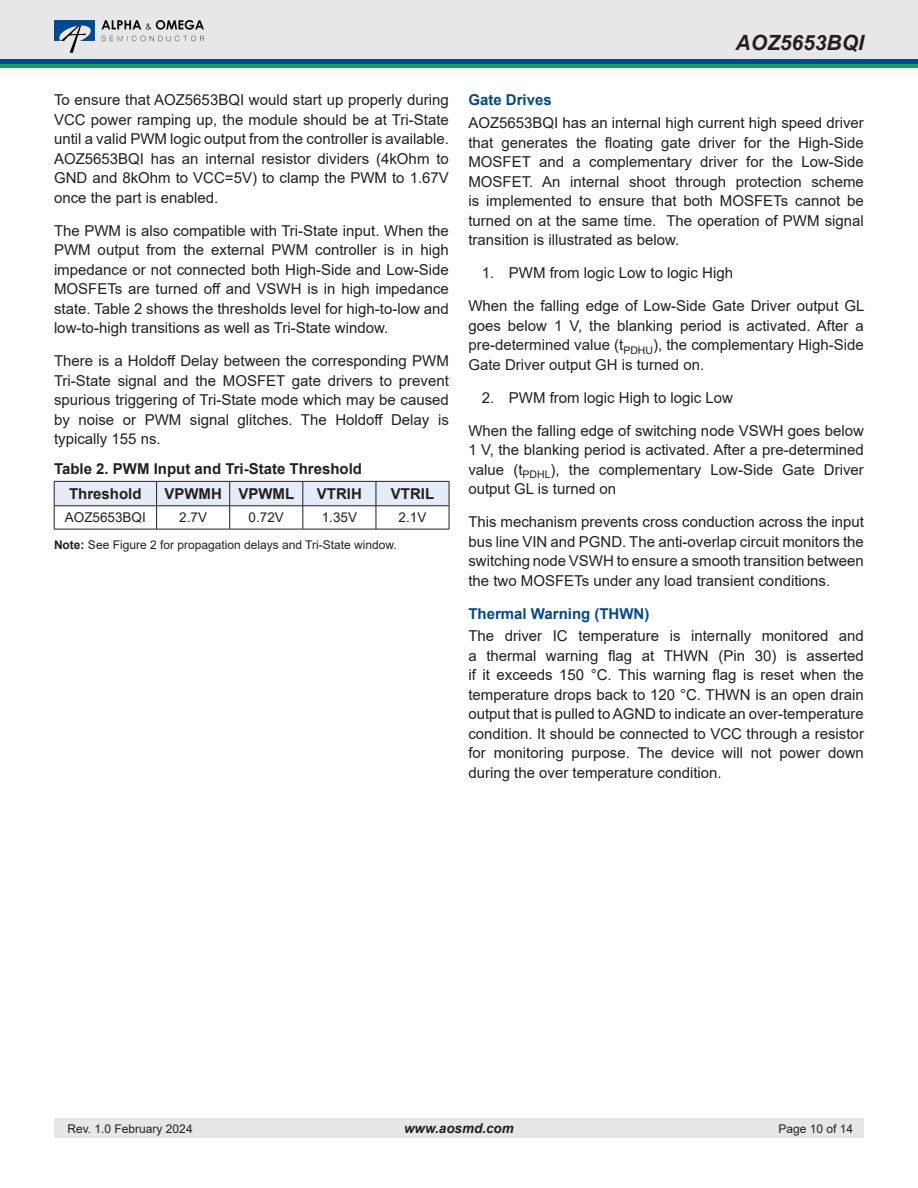
<style>
.page{position:relative;width:918px;height:1188px;background:#fff}
.page>*{position:absolute;margin:0;border:0;box-sizing:border-box;transform-origin:0 0}
.t1{font:italic 700 21px "Arial";color:#231f20}
.Body_text{font:15px/19.5px "Arial";color:#231f20;text-align:justify}
.Table_Title{font:700 15px "Arial";color:#231f20}
.Subheadting{font:700 15px "Arial";color:#014990}
.Table_header_9pt-B{font:700 15px "Arial";color:#231f20}
.Table_text_9pt{font:13.5px "Arial";color:#231f20}
.t2{font:italic 700 13.5px "Arial";color:#231f20}
.Notes{font:12px "Arial";color:#231f20}
.s1{font-weight:700}
</style>
<div class="page">
<div style="left:54px;top:1119px;width:810px;height:19px;background:#e6e7e9"></div>
<div style="left:0;top:0;width:918px;height:61px;background:#e7e7e7"></div>
<svg style="left:102px;top:20px;width:102px;height:10px"></svg>
<svg style="left:54px;top:20px;width:41px;height:33px"></svg>
<svg style="left:102px;top:36px;width:102px;height:5px"></svg>
<div style="left:0;top:59px;width:918px;height:5px;background:#014990"></div>
<hr style="left:0;top:64px;width:918px;height:4px;background:#1da252">
<svg style="left:54px;top:481px;width:396px;height:48px"></svg>
<hr style="left:54px;top:529px;width:103px;height:1px;background:#231f20">
<hr style="left:157px;top:529px;width:73px;height:1px;background:#231f20">
<hr style="left:230px;top:529px;width:73px;height:1px;background:#231f20">
<hr style="left:303px;top:529px;width:73px;height:1px;background:#231f20">
<hr style="left:376px;top:529px;width:73px;height:1px;background:#231f20">
<p class="Body_text" style="left:54px;top:90px;width:396px">To ensure that AOZ5653BQI would start up properly during VCC power ramping up, the module should be at Tri-State until a valid PWM logic output from the controller is available.<br>AOZ5653BQI has an internal resistor dividers (4kOhm to GND and 8kOhm to VCC=5V) to clamp the PWM to 1.67V once the part is enabled.</p>
<p class="Body_text" style="left:54px;top:221px;width:396px">The PWM is also compatible with Tri-State input. When the PWM output from the external PWM controller is in high impedance or not connected both High-Side and Low-Side MOSFETs are turned off and VSWH is in high impedance state. Table 2 shows the thresholds level for high-to-low and low-to-high transitions as well as Tri-State window.</p>
<p class="Body_text" style="left:54px;top:351px;width:396px">There is a Holdoff Delay between the corresponding PWM Tri-State signal and the MOSFET gate drivers to prevent spurious triggering of Tri-State mode which may be caused by noise or PWM signal glitches. The Holdoff Delay is typically 155 ns.</p>
<p class="Table_Title" style="left:54px;top:459px;width:310px">Table 2. PWM Input and Tri-State Threshold</p>
<p class="Table_header_9pt-B" style="left:69px;top:483px;width:74px">Threshold</p>
<p class="Table_header_9pt-B" style="left:164px;top:483px;width:59px">VPWMH</p>
<p class="Table_header_9pt-B" style="left:238px;top:483px;width:57px">VPWML</p>
<p class="Table_header_9pt-B" style="left:317px;top:483px;width:46px">VTRIH</p>
<p class="Table_header_9pt-B" style="left:391px;top:483px;width:45px">VTRIL</p>
<p class="Table_text_9pt" style="left:65px;top:508px;width:83px">AOZ5653BQI</p>
<p class="Table_text_9pt" style="left:179px;top:508px;width:29px">2.7V</p>
<p class="Table_text_9pt" style="left:249px;top:508px;width:37px">0.72V</p>
<p class="Table_text_9pt" style="left:322px;top:508px;width:37px">1.35V</p>
<p class="Table_text_9pt" style="left:399px;top:508px;width:29px">2.1V</p>
<p class="Notes" style="left:54px;top:536px;width:344px"><span class="s1">Note:</span> See Figure 2 for propagation delays and Tri-State window.</p>
<h1 class="t1" style="left:736px;top:28px;width:130px">AOZ5653BQI</h1>
<p class="Subheadting" style="left:468px;top:90px;width:85px">Gate Drives</p>
<p class="Body_text" style="left:468px;top:113px;width:397px">AOZ5653BQI has an internal high current high speed driver that generates the floating gate driver for the High-Side MOSFET and a complementary driver for the Low-Side MOSFET. An internal shoot through protection scheme is implemented to ensure that both MOSFETs cannot be turned on at the same time. The operation of PWM signal transition is illustrated as below.</p>
<p class="Body_text" style="left:482px;top:263px;width:253px">1. PWM from logic Low to logic High</p>
<p class="Body_text" style="left:468px;top:296px;width:398px">When the falling edge of Low-Side Gate Driver output GL goes below 1 V, the blanking period is activated. After a pre-determined value (t<sub>PDHU</sub>), the complementary High-Side Gate Driver output GH is turned on.</p>
<p class="Body_text" style="left:482px;top:388px;width:253px">2. PWM from logic High to logic Low</p>
<p class="Body_text" style="left:468px;top:421px;width:397px">When the falling edge of switching node VSWH goes below 1 V, the blanking period is activated. After a pre-determined value (t<sub>PDHL</sub>), the complementary Low-Side Gate Driver output GL is turned on</p>
<p class="Body_text" style="left:468px;top:512px;width:397px">This mechanism prevents cross conduction across the input bus line VIN and PGND. The anti-overlap circuit monitors the switching node VSWH to ensure a smooth transition between the two MOSFETs under any load transient conditions.</p>
<p class="Subheadting" style="left:468px;top:603px;width:183px">Thermal Warning (THWN)</p>
<p class="Body_text" style="left:468px;top:626px;width:397px">The driver IC temperature is internally monitored and a thermal warning flag at THWN (Pin 30) is asserted if it exceeds 150 °C. This warning flag is reset when the temperature drops back to 120 °C. THWN is an open drain output that is pulled to AGND to indicate an over-temperature condition. It should be connected to VCC through a resistor for monitoring purpose. The device will not power down during the over temperature condition.</p>
<p class="Notes" style="left:68px;top:1121px;width:127px">Rev. 1.0 February 2024</p>
<p class="t2" style="left:404px;top:1120px;width:111px">www.aosmd.com</p>
<p class="Notes" style="left:778px;top:1121px;width:76px">Page 10 of 14</p>
</div>
